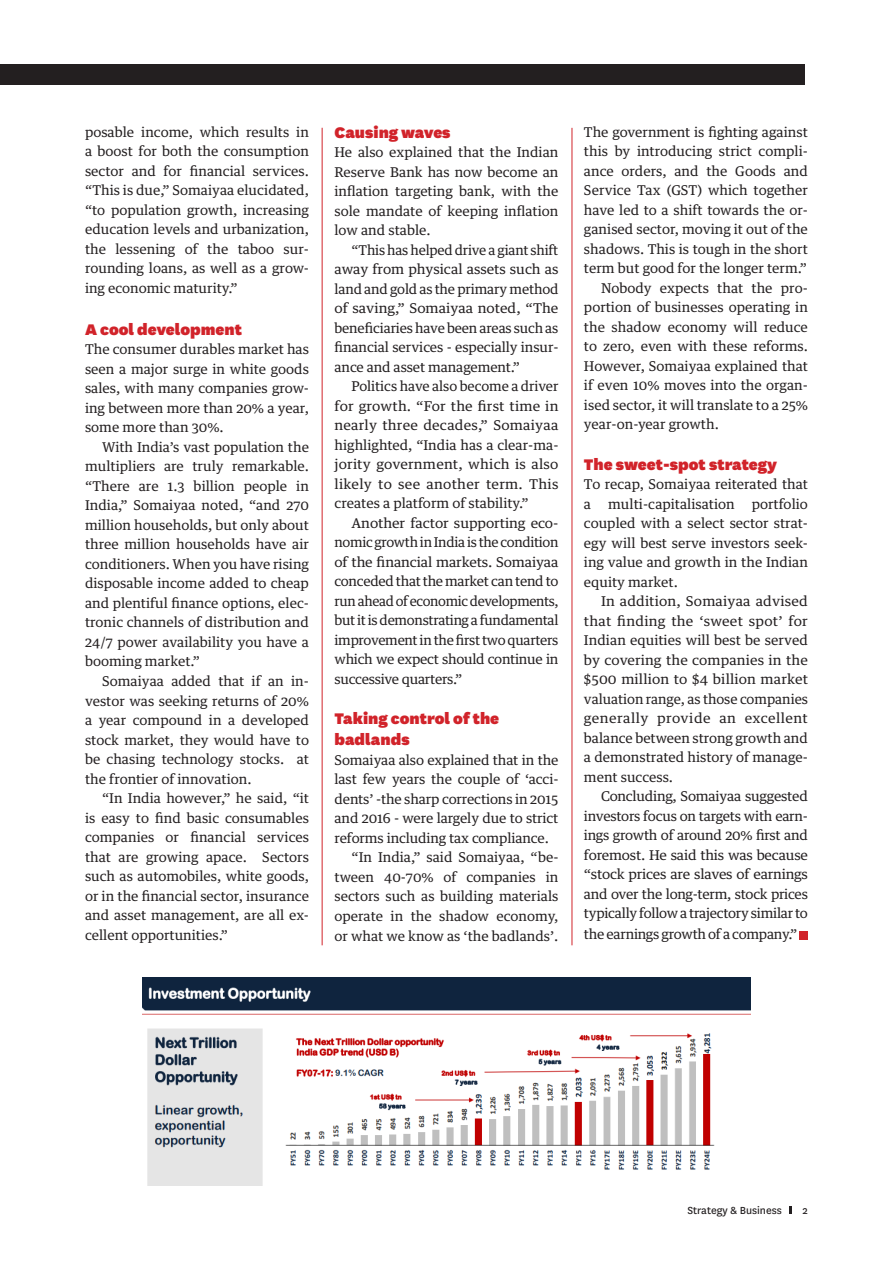
<style>
.page{position:relative;width:893px;height:1263px;background:#fff}
.page>*{position:absolute;margin:0;border:0;box-sizing:border-box;transform-origin:0 0}
.t1{font:900 18px/21px "National";color:#d1232a}
.t2{font:13.5px/19.5px "Guardian Text Egyp";color:#231f20;text-align:justify}
.t3{font:13.5px "Guardian Text Egyp";letter-spacing:-.02em;color:#231f20}
.t4{font:12px "National";color:#231f20}
</style>
<div class="page">
<svg style="left:790px;top:1206px;width:2px;height:8px"></svg>
<div style="left:0;top:64px;width:805px;height:21px;background:#231f20"></div>
<div style="left:799px;top:931px;width:9px;height:8px;background:#d1232a"></div>
<hr style="left:322px;top:128px;width:1px;height:817px;background:#d1232a">
<hr style="left:572px;top:128px;width:1px;height:817px;background:#d1232a">
<img style="left:142px;top:977px;width:609px;height:209px">
<p class="t2" style="left:85px;top:121px;width:225px">posable income, which results in a boost for both the consumption sector and for financial services. “This is due,” Somaiyaa elucidated, “to population growth, increasing education levels and urbanization, the lessening of the taboo sur&shy;rounding loans, as well as a grow&shy;ing economic maturity.”</p>
<p class="t1" style="left:85px;top:318px;width:159px">A cool development</p>
<p class="t2" style="left:85px;top:338px;width:225px">The consumer durables market has seen a major surge in white goods sales, with many companies grow&shy;ing between more than 20% a year, some more than 30%.</p>
<p class="t2" style="left:85px;top:436px;width:225px;text-indent:17px">With India’s vast population the multipliers are truly remarkable. “There are 1.3 billion people in India,” Somaiyaa noted, “and 270 million households, but only about three million households have air conditioners. When you have rising disposable income added to cheap and plentiful finance options, elec&shy;tronic channels of distribution and 24/7 power availability you have a booming market.”</p>
<p class="t2" style="left:85px;top:670px;width:225px;text-indent:17px">Somaiyaa added that if an in&shy;vestor was seeking returns of 20% a year compound in a developed stock market, they would have to be chasing technology stocks. at the frontier of innovation.</p>
<p class="t2" style="left:85px;top:787px;width:225px;text-indent:17px">“In India however,” he said, “it is easy to find basic consumables companies or financial services that are growing apace. Sectors such as automobiles, white goods, or in the financial sector, insurance and asset management, are all ex&shy;cellent opportunities.”</p>
<p class="t1" style="left:334px;top:121px;width:118px">Causing waves</p>
<p class="t2" style="left:334px;top:141px;width:225px">He also explained that the Indian Reserve Bank has now become an inflation targeting bank, with the sole mandate of keeping inflation low and stable.</p>
<p class="t2" style="left:334px;top:239px;width:226px;text-indent:17px">“This has helped drive a giant shift away from physical assets such as land and gold as the primary method of saving,” Somaiyaa noted, “The beneficiaries have been areas such as financial services - especially insur&shy;ance and asset management.”</p>
<p class="t2" style="left:334px;top:375px;width:226px;text-indent:17px">Politics have also become a driver for growth. “For the first time in nearly three decades,” Somaiyaa highlighted, “India has a clear-ma&shy;jority government, which is also likely to see another term. This creates a platform of stability.”</p>
<p class="t2" style="left:334px;top:512px;width:226px;text-indent:17px">Another factor supporting eco&shy;nomic growth in India is the condition of the financial markets. Somaiyaa conceded that the market can tend to run ahead of economic developments, but it is demonstrating a fundamental improvement in the first two quarters which we expect should continue in successive quarters.”</p>
<p class="t1" style="left:334px;top:707px;width:166px">Taking control of the badlands</p>
<p class="t2" style="left:334px;top:749px;width:225px">Somaiyaa also explained that in the last few years the couple of ‘acci&shy;dents’ -the sharp corrections in 2015 and 2016 - were largely due to strict reforms including tax compliance.</p>
<p class="t2" style="left:334px;top:846px;width:225px;text-indent:17px">“In India,” said Somaiyaa, “be&shy;tween 40-70% of companies in sectors such as building materials operate in the shadow economy, or what we know as ‘the badlands’.</p>
<p class="t2" style="left:584px;top:121px;width:225px">The government is fighting against this by introducing strict compli&shy;ance orders, and the Goods and Service Tax (GST) which together have led to a shift towards the or&shy;ganised sector, moving it out of the shadows. This is tough in the short term but good for the longer term.”</p>
<p class="t2" style="left:584px;top:277px;width:225px;text-indent:17px">Nobody expects that the pro&shy;portion of businesses operating in the shadow economy will reduce to zero, even with these reforms.<br>However, Somaiyaa explained that if even 10% moves into the organ&shy;ised sector, it will translate to a 25% year-on-year growth.</p>
<p class="t1" style="left:584px;top:453px;width:195px">The sweet-spot strategy</p>
<p class="t2" style="left:584px;top:473px;width:225px">To recap, Somaiyaa reiterated that a</p>
<p class="t2" style="left:584px;top:493px;width:225px;text-indent:168px">portfolio coupled with a select sector strat&shy;egy will best serve investors seek&shy;ing value and growth in the Indian equity market.</p>
<p class="t2" style="left:584px;top:590px;width:226px;text-indent:17px">In addition, Somaiyaa advised that finding the ‘sweet spot’ for Indian equities will best be served by covering the companies in the $500 million to $4 billion market valuation range, as those companies generally provide an excellent balance between strong growth and a demonstrated history of manage&shy;ment success.</p>
<p class="t2" style="left:584px;top:785px;width:225px;text-indent:17px">Concluding, Somaiyaa suggested investors focus on targets with earn&shy;ings growth of around 20% first and foremost. He said this was because “stock prices are slaves of earnings and over the long-term, stock prices typically follow a trajectory similar to</p>
<p class="t3" style="left:584px;top:923px;width:215px">the earnings growth of a company.”</p>
<p class="t2" style="left:608px;top:493px;width:128px">multi-capitalisation</p>
<p class="t4" style="left:687px;top:1202px;width:96px">Strategy &amp; Business</p>
<p class="t4" style="left:803px;top:1202px;width:7px">2</p>
</div>
